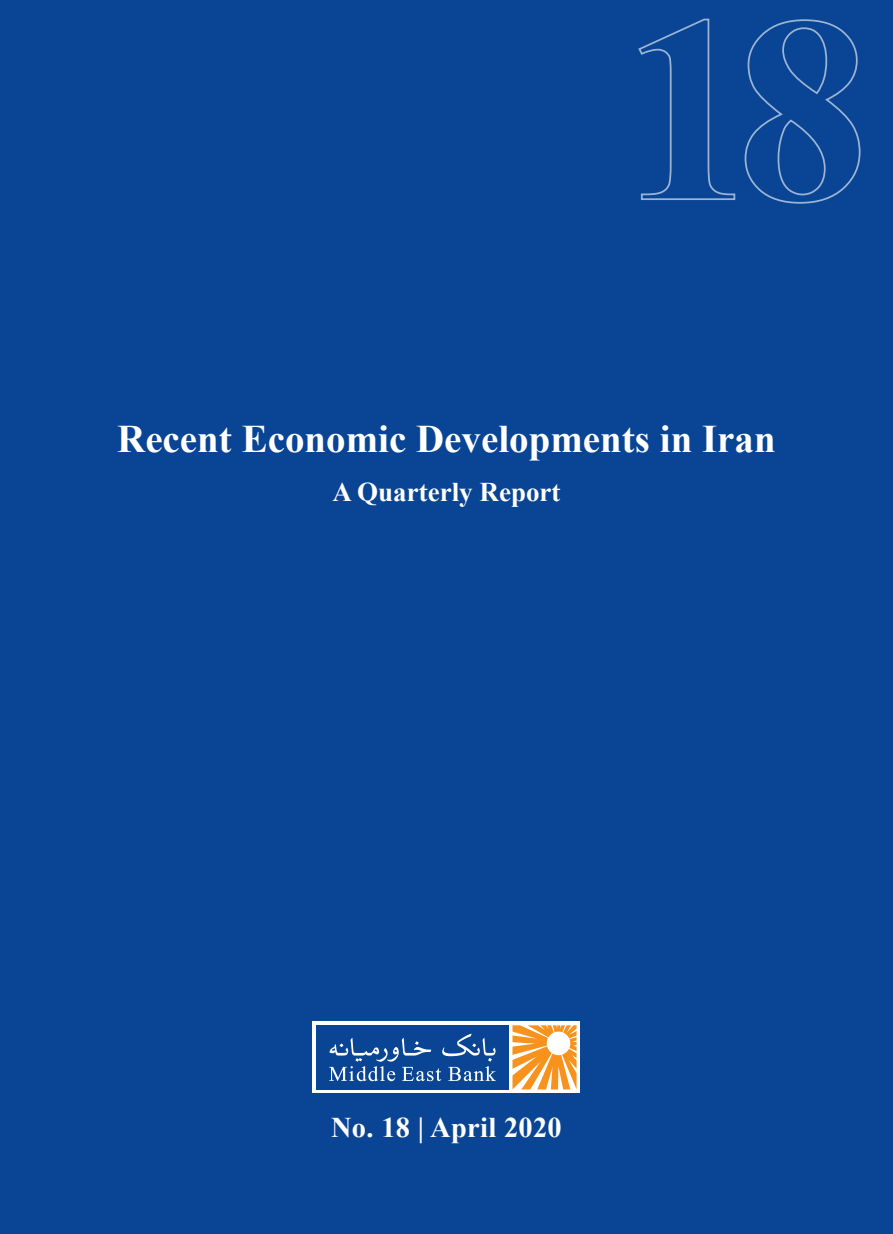
<style>
.page{position:relative;width:893px;height:1234px;background:#fff}
.page>*{position:absolute;margin:0;border:0;box-sizing:border-box;transform-origin:0 0}
.t1{font:700 39px "Times New Roman";color:#fff}
.t2{font:700 28.5px "Times New Roman";letter-spacing:.01em;color:#fff}
.t3{font:700 27px "Times New Roman";color:#fff}
</style>
<div class="page">
<div style="left:0;top:0;width:893px;height:1233px;background:#094594"></div>
<svg style="left:638px;top:18px;width:98px;height:182px"></svg>
<svg style="left:744px;top:19px;width:117px;height:185px"></svg>
<div style="left:313px;top:1021px;width:267px;height:72px;background:#fff"></div>
<svg style="left:512px;top:1025px;width:65px;height:64px"></svg>
<div style="left:316px;top:1025px;width:193px;height:64px;background:#094594"></div>
<svg style="left:329px;top:1033px;width:167px;height:47px"></svg>
<p class="t1" style="left:117px;top:412px;width:660px">Recent Economic Developments in Iran</p>
<p class="t3" style="left:332px;top:473px;width:229px">A Quarterly Report</p>
<p class="t2" style="left:331px;top:1107px;width:232px">No. 18 | April 2020</p>
</div>
